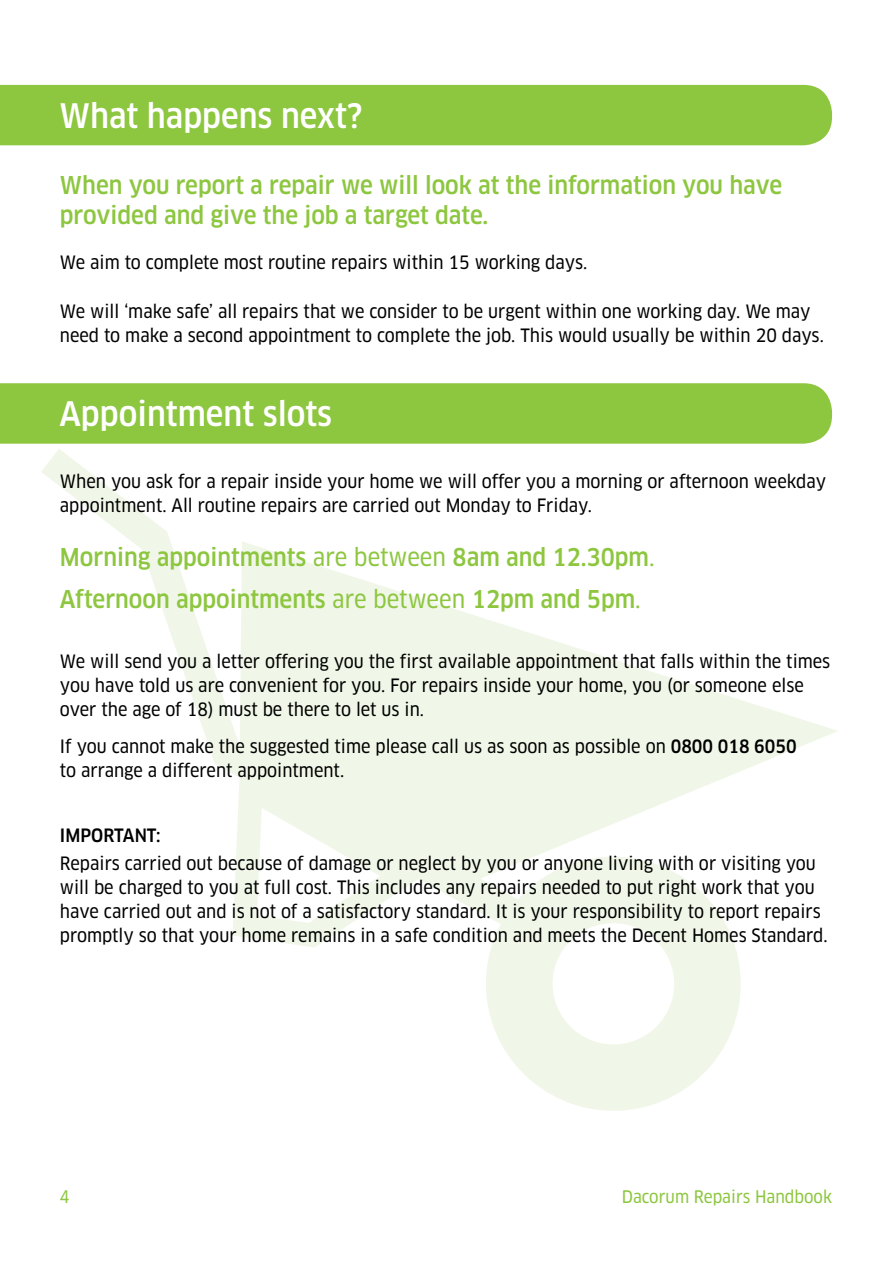
<style>
.page{position:relative;width:893px;height:1263px;background:#fff}
.page>*{position:absolute;margin:0;border:0;box-sizing:border-box;transform-origin:0 0}
.t1{font:500 33px "Clan Pro Narr";color:#fff}
.t2{font:500 24px/30px "Clan Pro Narr";color:#8dc63f}
.t3{font:18px/24px "Clan Pro Narr News";color:#000}
.t4{font:500 18px "Clan Pro Narr";color:#000}
.t5{font:16.95px "Clan Pro Narr News";color:#8dc63f}
.s1{font-family:"Clan Pro Narr News";font-weight:400}
.s2{font-family:"Clan Pro Narr";font-weight:500}
</style>
<div class="page">
<svg style="left:752px;top:704px;width:85px;height:62px;fill:#f0f7e8"></svg>
<svg style="left:41px;top:449px;width:711px;height:662px"></svg>
<div style="left:0;top:85px;width:832px;height:60px;background:#8dc63f"></div>
<div style="left:0;top:383px;width:832px;height:61px;background:#8dc63f"></div>
<h1 class="t1" style="left:59px;top:97px;width:305px">What happens next?</h1>
<h2 class="t2" style="left:60px;top:171px;width:724px">When you report a repair we will look at the information you have provided and give the job a target date.</h2>
<p class="t3" style="left:60px;top:251px;width:529px">We aim to complete most routine repairs within 15 working days.</p>
<p class="t3" style="left:60px;top:299px;width:765px">We will ‘make safe’ all repairs that we consider to be urgent within one working day. We may need to make a second appointment to complete the job. This would usually be within 20 days.</p>
<h1 class="t1" style="left:59px;top:395px;width:274px">Appointment slots</h1>
<p class="t3" style="left:60px;top:469px;width:768px">When you ask for a repair inside your home we will offer you a morning or afternoon weekday appointment. All routine repairs are carried out Monday to Friday.</p>
<h2 class="t2" style="left:60px;top:536px;width:596px;line-height:42px">Morning appointments <span class="s1">are between</span> 8am and 12.30pm<span class="s1">.<br></span>Afternoon appointments <span class="s1">are between</span> 12pm and 5pm<span class="s1">.</span></h2>
<p class="t3" style="left:60px;top:649px;width:772px">We will send you a letter offering you the first available appointment that falls within the times you have told us are convenient for you. For repairs inside your home, you (or someone else over the age of 18) must be there to let us in.</p>
<p class="t3" style="left:60px;top:734px;width:738px">If you cannot make the suggested time please call us as soon as possible on <span class="s2">0800 018 6050 </span>to arrange a different appointment.</p>
<p class="t4" style="left:60px;top:824px;width:102px">IMPORTANT:</p>
<p class="t3" style="left:60px;top:851px;width:769px">Repairs carried out because of damage or neglect by you or anyone living with or visiting you will be charged to you at full cost. This includes any repairs needed to put right work that you have carried out and is not of a satisfactory standard. It is your responsibility to report repairs promptly so that your home remains in a safe condition and meets the Decent Homes Standard.</p>
<p class="t5" style="left:60px;top:1187px;width:12px">4</p>
<p class="t5" style="left:622px;top:1187px;width:212px">Dacorum Repairs Handbook</p>
</div>
